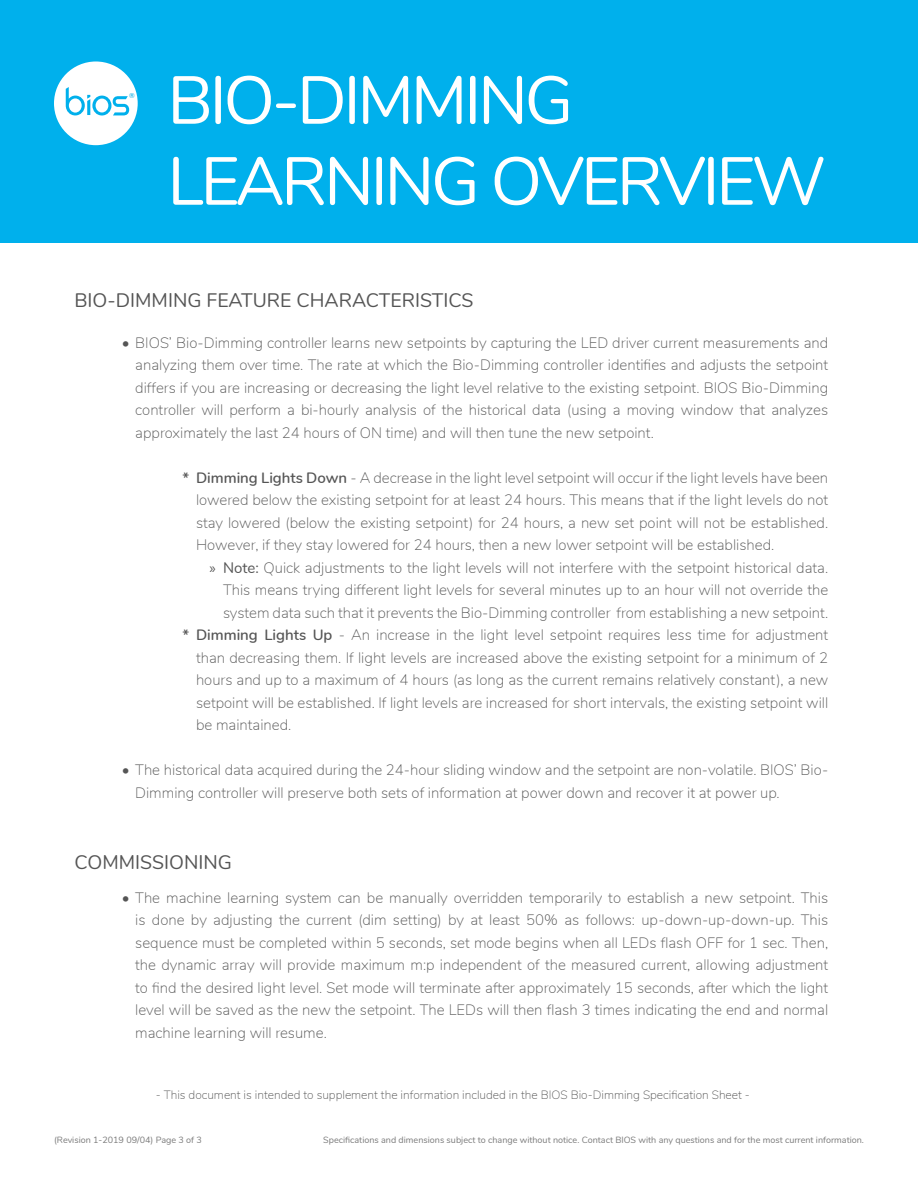
<style>
.page{position:relative;width:918px;height:1188px;background:#fff}
.page>*{position:absolute;margin:0;border:0;box-sizing:border-box;transform-origin:0 0}
.t1{font:67.5px/81px "Nunito";letter-spacing:-.05em;color:#fff}
.Body_Heads{font:19.5px "Nunito";color:#555}
.t2{font:200 15px/22.5px "Nunito";color:#555;text-align:justify}
.Body{font:200 12px "Nunito";color:#555}
.t3{font:9px "Nunito";color:#7a7a7a}
.t4{font:7.05px "Nunito";color:#13afe6}
.s1{font-weight:600}
.s2{font-family:"Myriad Pro";font-weight:400}
.s3{font-weight:400}
</style>
<div class="page">
<div style="left:0;top:1px;width:918px;height:242px;background:#00b0ec"></div>
<svg style="left:54px;top:62px;width:84px;height:83px"></svg>
<p class="t4" style="left:129px;top:91px;width:7px">®</p>
<h1 class="t1" style="left:167px;top:56px;width:660px">BIO-DIMMING<br>LEARNING OVERVIEW</h1>
<p class="Body_Heads" style="left:75px;top:286px;width:401px">BIO-DIMMING FEATURE CHARACTERISTICS</p>
<p class="t2" style="left:135px;top:330px;width:695px;text-indent:-14px">• BIOS’ Bio-Dimming controller learns new setpoints by capturing the LED driver current measurements and analyzing them over time. The rate at which the Bio-Dimming controller identifies and adjusts the setpoint differs if you are increasing or decreasing the light level relative to the existing setpoint. BIOS Bio-Dimming controller will perform a bi-hourly analysis of the historical data (using a moving window that analyzes approximately the last 24 hours of ON time) and will then tune the new setpoint.</p>
<p class="t2" style="left:196px;top:465px;width:634px;text-indent:-13px"><span class="s1">* Dimming Lights Down</span> - A decrease in the light level setpoint will occur if the light levels have been lowered below the existing setpoint for at least 24 hours. This means that if the light levels do not stay lowered (below the existing setpoint) for 24 hours, a new set point will not be established.<br>However, if they stay lowered for 24 hours, then a new lower setpoint will be established.</p>
<p class="t2" style="left:223px;top:555px;width:607px;text-indent:-14px"><span class="s2">»</span> <span class="s3">Note:</span> Quick adjustments to the light levels will not interfere with the setpoint historical data.<br>This means trying different light levels for several minutes up to an hour will not override the system data such that it prevents the Bio-Dimming controller from establishing a new setpoint.</p>
<p class="t2" style="left:196px;top:623px;width:634px;text-indent:-13px"><span class="s1">* Dimming Lights Up</span> - An increase in the light level setpoint requires less time for adjustment than decreasing them. If light levels are increased above the existing setpoint for a minimum of 2 hours and up to a maximum of 4 hours (as long as the current remains relatively constant), a new setpoint will be established. If light levels are increased for short intervals, the existing setpoint will be maintained.</p>
<p class="t2" style="left:135px;top:758px;width:695px;text-indent:-14px">• The historical data acquired during the 24-hour sliding window and the setpoint are non-volatile. BIOS’ Bio-<br>Dimming controller will preserve both sets of information at power down and recover it at power up.</p>
<p class="Body_Heads" style="left:75px;top:848px;width:159px">COMMISSIONING</p>
<p class="t2" style="left:135px;top:885px;width:695px;text-indent:-14px">• The machine learning system can be manually overridden temporarily to establish a new setpoint. This is done by adjusting the current (dim setting) by at least 50% as follows: up-down-up-down-up. This sequence must be completed within 5 seconds, set mode begins when all LEDs flash OFF for 1 sec. Then, the dynamic array will provide maximum m:p independent of the measured current, allowing adjustment to find the desired light level. Set mode will terminate after approximately 15 seconds, after which the light level will be saved as the new the setpoint. The LEDs will then flash 3 times indicating the end and normal machine learning will resume.</p>
<p class="Body" style="left:156px;top:1086px;width:596px">- This document is intended to supplement the information included in the BIOS Bio-Dimming Specification Sheet -</p>
<p class="t3" style="left:54px;top:1133px;width:149px">(Revision 1-2019 09/04) Page 3 of 3</p>
<p class="t3" style="left:323px;top:1133px;width:542px">Specifications and dimensions subject to change without notice. Contact BIOS with any questions and for the most current information.</p>
</div>
